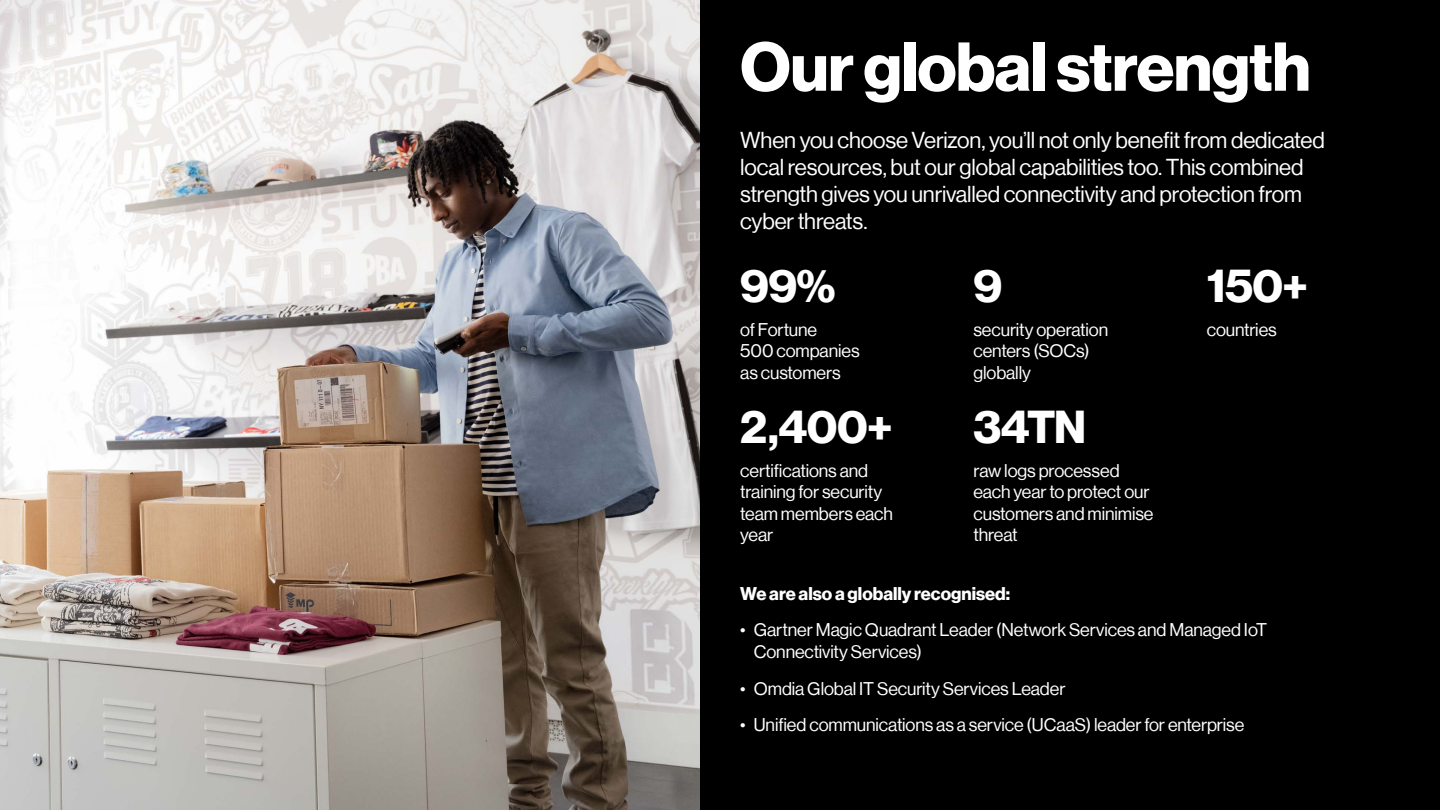
<style>
.page{position:relative;width:1440px;height:810px;background:#fff}
.page>*{position:absolute;margin:0;border:0;box-sizing:border-box;transform-origin:0 0}
.t1{font:700 67.5px "Verizon NH Ge DS";letter-spacing:-.01em;color:#fff}
.t2{font:700 45px "Verizon NH Ge DS";letter-spacing:-.015em;color:#fff}
.t3{font:22.5px/27px "Verizon NH Ge DS";letter-spacing:-.005em;color:#fff}
.t4{font:18px/21.6px "Verizon NH Ge DS";letter-spacing:-.005em;color:#fff}
.t5{font:700 18px "Verizon NH Ge DS";color:#fff}
</style>
<div class="page">
<img style="left:0;top:0;width:700px;height:810px">
<div style="left:700px;top:0;width:740px;height:810px;background:#000"></div>
<h1 class="t1" style="left:740px;top:28px;width:572px">Our global strength</h1>
<p class="t3" style="left:740px;top:126px;width:586px">When you choose Verizon, you’ll not only benefit from dedicated local resources, but our global capabilities too. This combined strength gives you unrivalled connectivity and protection from cyber threats.</p>
<h2 class="t2" style="left:740px;top:260px;width:97px">99%</h2>
<h2 class="t2" style="left:973px;top:260px;width:30px">9</h2>
<h2 class="t2" style="left:1207px;top:260px;width:103px">150+</h2>
<p class="t4" style="left:973px;top:318px;width:136px">security operation centers (SOCs) globally</p>
<p class="t4" style="left:740px;top:318px;width:78px">of Fortune</p>
<p class="t4" style="left:1207px;top:318px;width:72px">countries</p>
<p class="t4" style="left:740px;top:340px;width:121px">500 companies as customers</p>
<h2 class="t2" style="left:740px;top:401px;width:154px">2,400+</h2>
<h2 class="t2" style="left:973px;top:401px;width:114px">34TN</h2>
<p class="t4" style="left:740px;top:459px;width:154px">certifications and training for security team members each year</p>
<p class="t4" style="left:973px;top:459px;width:181px">raw logs processed each year to protect our customers and minimise threat</p>
<p class="t5" style="left:740px;top:583px;width:272px">We are also a globally recognised:</p>
<p class="t4" style="left:754px;top:619px;width:515px;text-indent:-14px">• Gartner Magic Quadrant Leader (Network Services and Managed IoT<br>Connectivity Services)</p>
<p class="t4" style="left:740px;top:677px;width:327px">• Omdia Global IT Security Services Leader</p>
<p class="t4" style="left:740px;top:714px;width:506px">• Unified communications as a service (UCaaS) leader for enterprise</p>
</div>
